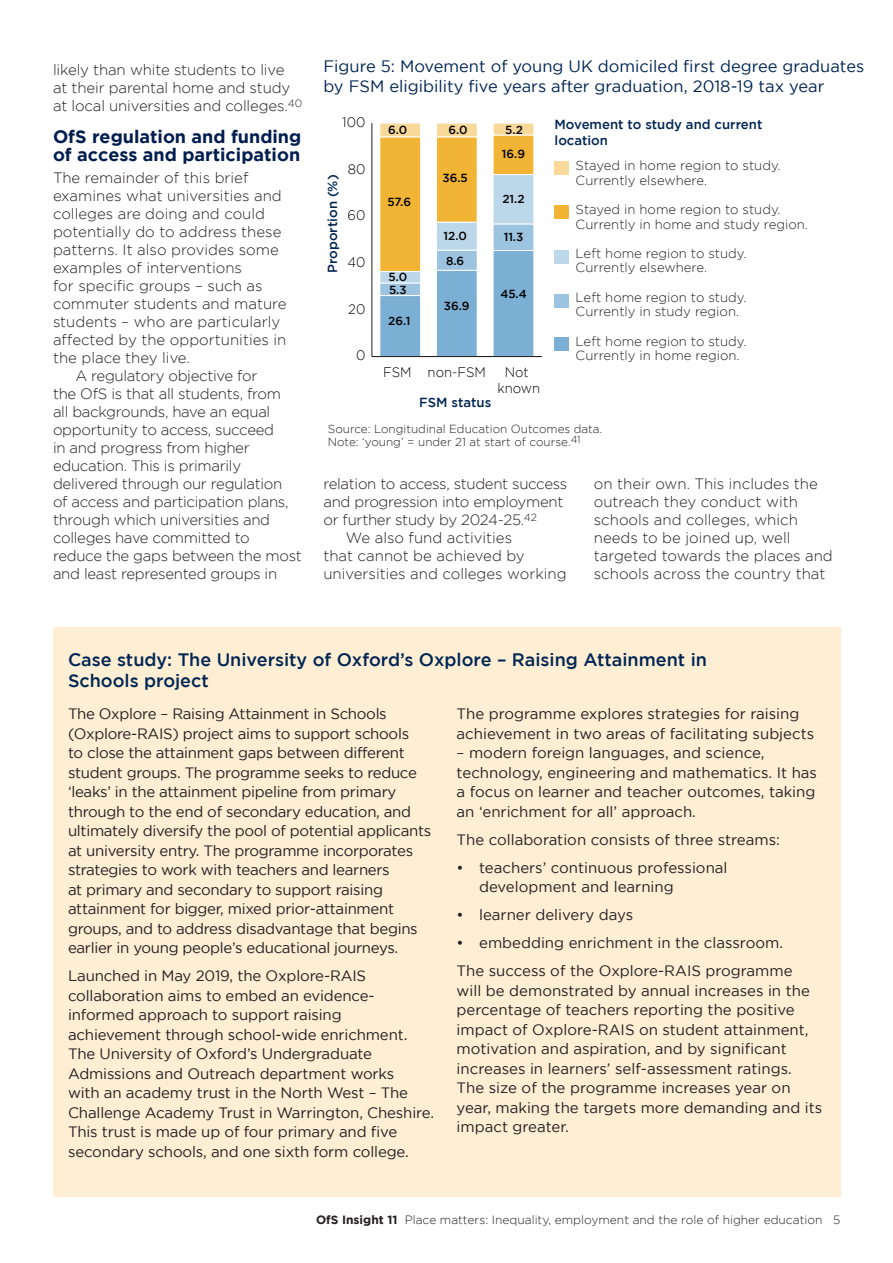
<style>
.page{position:relative;width:893px;height:1263px;background:#fff}
.page>*{position:absolute;margin:0;border:0;box-sizing:border-box;transform-origin:0 0}
.Case_study_head{font:500 18px/21px "Gotham";color:#002553}
.Subhead_1{font:700 18px/18px "Gotham";color:#001d4e}
.Fig_heading{font:16.5px/19.5px "Gotham";color:#002553}
.Case_study_text{font:15px/19.5px "Gotham";letter-spacing:-.01em;color:#231f20}
.text{font:300 15px/18px "Gotham";letter-spacing:-.01em;color:#231f20}
.t1{font:300 13.8px/15.3px "Gotham";color:#000;text-align:center;scale:.95 1}
.t2{font:300 13.2px/14.5px "Gotham";color:#231f20}
.t3{font:500 13.2px/16px "Gotham";color:#002554}
.t4{font:500 13.2px "Gotham";color:#002553}
.t5{font:300 12px "Gotham";color:#231f20}
.t6{font:300 11.7px/13.2px "Gotham";color:#231f20}
.t7{font:500 11.7px/25px "Gotham";color:#000001}
.s1{font-weight:700}
</style>
<div class="page">
<hr style="left:372px;top:123px;width:1px;height:233px;background:#231f20">
<div style="left:380px;top:123px;width:41px;height:14px;background:#f8d99a"></div>
<div style="left:379px;top:123px;width:42px;height:14px;border:1px solid #fff"></div>
<div style="left:436px;top:123px;width:41px;height:14px;background:#f8d99a"></div>
<div style="left:436px;top:123px;width:42px;height:14px;border:1px solid #fff"></div>
<div style="left:493px;top:123px;width:41px;height:12px;background:#f8d99a"></div>
<div style="left:493px;top:123px;width:41px;height:13px;border:1px solid #fff"></div>
<div style="left:380px;top:137px;width:41px;height:135px;background:#f1b434"></div>
<div style="left:379px;top:137px;width:42px;height:135px;border:1px solid #fff"></div>
<div style="left:436px;top:137px;width:41px;height:85px;background:#f1b434"></div>
<div style="left:436px;top:137px;width:42px;height:86px;border:1px solid #fff"></div>
<div style="left:493px;top:135px;width:41px;height:40px;background:#f1b434"></div>
<div style="left:493px;top:135px;width:41px;height:40px;border:1px solid #fff"></div>
<div style="left:380px;top:272px;width:41px;height:11px;background:#bdd7ea"></div>
<div style="left:379px;top:271px;width:42px;height:13px;border:1px solid #fff"></div>
<div style="left:436px;top:222px;width:41px;height:28px;background:#bdd7ea"></div>
<div style="left:436px;top:222px;width:42px;height:29px;border:1px solid #fff"></div>
<div style="left:493px;top:175px;width:41px;height:49px;background:#bdd7ea"></div>
<div style="left:493px;top:174px;width:41px;height:50px;border:1px solid #fff"></div>
<div style="left:380px;top:283px;width:41px;height:13px;background:#9cc3df"></div>
<div style="left:379px;top:283px;width:42px;height:13px;border:1px solid #fff"></div>
<div style="left:436px;top:250px;width:41px;height:20px;background:#9cc3df"></div>
<div style="left:436px;top:250px;width:42px;height:21px;border:1px solid #fff"></div>
<div style="left:493px;top:224px;width:41px;height:27px;background:#9cc3df"></div>
<div style="left:493px;top:224px;width:41px;height:27px;border:1px solid #fff"></div>
<div style="left:380px;top:296px;width:41px;height:60px;background:#7bafd4"></div>
<div style="left:379px;top:295px;width:42px;height:62px;border:1px solid #fff"></div>
<div style="left:436px;top:270px;width:41px;height:86px;background:#7bafd4"></div>
<div style="left:436px;top:270px;width:42px;height:87px;border:1px solid #fff"></div>
<div style="left:493px;top:251px;width:41px;height:105px;background:#7bafd4"></div>
<div style="left:493px;top:250px;width:41px;height:107px;border:1px solid #fff"></div>
<div style="left:555px;top:161px;width:14px;height:14px;background:#f8d99a"></div>
<div style="left:555px;top:205px;width:14px;height:14px;background:#f1b434"></div>
<div style="left:555px;top:250px;width:14px;height:14px;background:#bdd7ea"></div>
<div style="left:555px;top:294px;width:14px;height:14px;background:#9cc3df"></div>
<div style="left:555px;top:337px;width:14px;height:14px;background:#7bafd4"></div>
<hr style="left:372px;top:356px;width:170px;height:1px;background:#231f20">
<div style="left:53px;top:627px;width:787px;height:570px;background:#feeed4"></div>
<p class="text" style="left:53px;top:61px;width:251px">likely than white students to live at their parental home and study at local universities and colleges.<sup>40</sup></p>
<p class="Subhead_1" style="left:53px;top:127px;width:250px">OfS regulation and funding of access and participation</p>
<p class="text" style="left:53px;top:169px;width:235px">The remainder of this brief examines what universities and colleges are doing and could potentially do to address these patterns. It also provides some examples of interventions<br>for specific groups – such as commuter students and mature students – who are particularly affected by the opportunities in the place they live.</p>
<p class="text" style="left:53px;top:367px;width:250px;text-indent:22px">A regulatory objective for<br>the OfS is that all students, from<br>all backgrounds, have an equal opportunity to access, succeed<br>in and progress from higher education. This is primarily delivered through our regulation<br>of access and participation plans, through which universities and colleges have committed to reduce the gaps between the most and least represented groups in</p>
<p class="Fig_heading" style="left:323px;top:57px;width:542px">Figure 5: Movement of young UK domiciled first degree graduates by FSM eligibility five years after graduation, 2018-19 tax year</p>
<p class="t1" style="left:342px;top:114px;width:26px">100</p>
<p class="t4" style="left:325px;top:273px;width:100px;rotate:-90deg">Proportion (%)</p>
<p class="t1" style="left:348px;top:161px;width:20px">80</p>
<p class="t1" style="left:348px;top:208px;width:20px">60</p>
<p class="t1" style="left:347px;top:254px;width:21px">40</p>
<p class="t1" style="left:348px;top:301px;width:20px">20</p>
<p class="t1" style="left:356px;top:348px;width:11px">0</p>
<p class="t7" style="left:388px;top:117px;width:21px">6.0</p>
<p class="t7" style="left:387px;top:189px;width:25px">57.6</p>
<p class="t7" style="left:388px;top:264px;width:20px">5.0</p>
<p class="t7" style="left:388px;top:308px;width:24px">26.1</p>
<p class="t7" style="left:389px;top:277px;width:19px">5.3</p>
<p class="t7" style="left:449px;top:117px;width:21px">6.0</p>
<p class="t7" style="left:443px;top:165px;width:27px">36.5</p>
<p class="t7" style="left:444px;top:223px;width:25px">12.0<br>8.6</p>
<p class="t7" style="left:444px;top:293px;width:27px">36.9</p>
<p class="t7" style="left:502px;top:117px;width:25px;line-height:24.3px">5.2<br>16.9</p>
<p class="t7" style="left:502px;top:186px;width:24px">21.2</p>
<p class="t7" style="left:504px;top:224px;width:21px">11.3</p>
<p class="t7" style="left:500px;top:281px;width:28px">45.4</p>
<p class="t1" style="left:383px;top:365px;width:110px">FSM non-FSM</p>
<p class="t4" style="left:419px;top:395px;width:74px">FSM status</p>
<p class="t1" style="left:497px;top:365px;width:47px">Not known</p>
<p class="t3" style="left:555px;top:116px;width:209px">Movement to study and current location</p>
<p class="t2" style="left:576px;top:158px;width:207px">Stayed in home region to study.<br>Currently elsewhere.</p>
<p class="t2" style="left:576px;top:202px;width:234px">Stayed in home region to study.<br>Currently in home and study region.</p>
<p class="t2" style="left:576px;top:246px;width:172px">Left home region to study.<br>Currently elsewhere.</p>
<p class="t2" style="left:576px;top:290px;width:172px">Left home region to study.<br>Currently in study region.</p>
<p class="t2" style="left:576px;top:333px;width:172px">Left home region to study.<br>Currently in home region.</p>
<p class="t6" style="left:328px;top:422px;width:276px">Source: Longitudinal Education Outcomes data.<br>Note: ‘young’ = under 21 at start of course.<sup>41</sup></p>
<p class="text" style="left:323px;top:475px;width:245px">relation to access, student success and progression into employment or further study by 2024-25.<sup>42</sup></p>
<p class="text" style="left:323px;top:529px;width:245px;text-indent:22px">We also fund activities<br>that cannot be achieved by universities and colleges working</p>
<p class="text" style="left:594px;top:475px;width:240px">on their own. This includes the outreach they conduct with schools and colleges, which needs to be joined up, well targeted towards the places and schools across the country that</p>
<p class="Case_study_head" style="left:68px;top:649px;width:640px">Case study: The University of Oxford’s Oxplore – Raising Attainment in<br>Schools project</p>
<p class="Case_study_text" style="left:68px;top:704px;width:365px">The Oxplore – Raising Attainment in Schools (Oxplore-RAIS) project aims to support schools<br>to close the attainment gaps between different student groups. The programme seeks to reduce ‘leaks’ in the attainment pipeline from primary through to the end of secondary education, and ultimately diversify the pool of potential applicants at university entry. The programme incorporates strategies to work with teachers and learners<br>at primary and secondary to support raising attainment for bigger, mixed prior-attainment groups, and to address disadvantage that begins earlier in young people’s educational journeys.</p>
<p class="Case_study_text" style="left:68px;top:966px;width:367px">Launched in May 2019, the Oxplore-RAIS collaboration aims to embed an evidence&shy;informed approach to support raising achievement through school-wide enrichment.<br>The University of Oxford’s Undergraduate Admissions and Outreach department works<br>with an academy trust in the North West – The Challenge Academy Trust in Warrington, Cheshire.<br>This trust is made up of four primary and five secondary schools, and one sixth form college.</p>
<p class="Case_study_text" style="left:457px;top:704px;width:359px">The programme explores strategies for raising achievement in two areas of facilitating subjects</p>
<p class="Case_study_text" style="left:457px;top:743px;width:362px">– modern foreign languages, and science, technology, engineering and mathematics. It has a focus on learner and teacher outcomes, taking an ‘enrichment for all’ approach.</p>
<p class="Case_study_text" style="left:457px;top:829px;width:325px">The collaboration consists of three streams:</p>
<p class="Case_study_text" style="left:479px;top:857px;width:250px;text-indent:-22px">• teachers’ continuous professional development and learning</p>
<p class="Case_study_text" style="left:457px;top:905px;width:178px">• learner delivery days</p>
<p class="Case_study_text" style="left:457px;top:933px;width:328px">• embedding enrichment in the classroom.</p>
<p class="Case_study_text" style="left:457px;top:961px;width:367px">The success of the Oxplore-RAIS programme<br>will be demonstrated by annual increases in the percentage of teachers reporting the positive impact of Oxplore-RAIS on student attainment, motivation and aspiration, and by significant increases in learners’ self-assessment ratings.<br>The size of the programme increases year on year, making the targets more demanding and its impact greater.</p>
<p class="t5" style="left:316px;top:1214px;width:526px"><span class="s1">OfS Insight 11</span> Place matters: Inequality, employment and the role of higher education 5</p>
</div>
